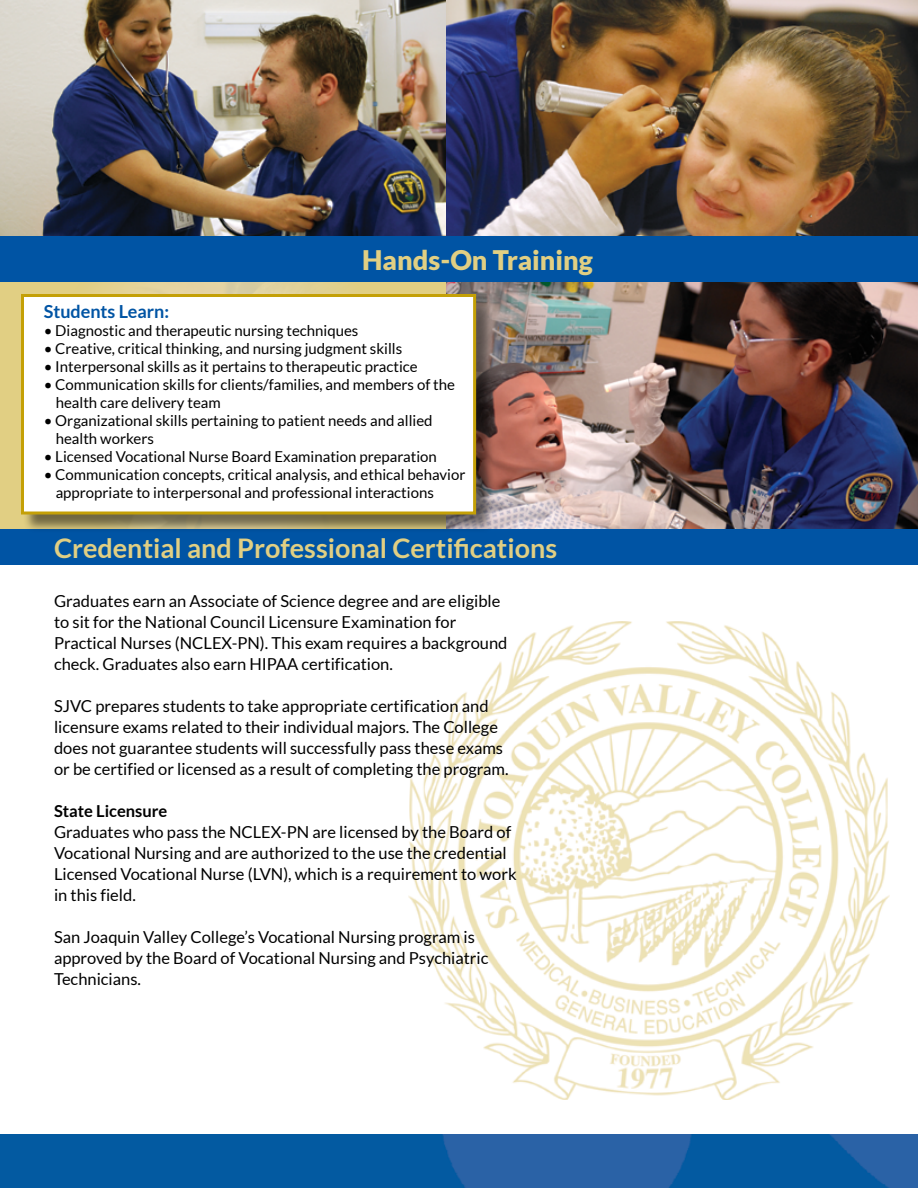
<style>
.page{position:relative;width:918px;height:1188px;background:#fff}
.page>*{position:absolute;margin:0;border:0;box-sizing:border-box;transform-origin:0 0}
.t1{font:700 27px "Lato";color:#e1cf83}
.t2{font:900 27px "Lato";color:#e1cf83}
.t3{font:700 18px "Lato";color:#0054a4}
.t4{font:16.5px/21px "Lato";color:#000}
.t5{font:700 16.5px "Lato";color:#000}
.t6{font:15px/18px "Lato";color:#000}
</style>
<div class="page">
<img style="left:446px;top:0;width:472px;height:237px">
<svg style="left:0;top:282px;width:447px;height:247px;background:#e0cf8a"></svg>
<div style="left:0;top:529px;width:918px;height:36px;background:#0054a4"></div>
<img style="left:0;top:1134px;width:918px;height:54px">
<img style="left:409px;top:621px;width:480px;height:478px">
<img style="left:0;top:0;width:446px;height:237px">
<img style="left:447px;top:282px;width:471px;height:247px">
<div style="left:23px;top:296px;width:472px;height:237px;background:#000;opacity:.5"></div>
<div style="left:21px;top:294px;width:455px;height:220px;background:#fff;border:3px solid #c4a006"></div>
<div style="left:0;top:237px;width:918px;height:45px;background:#0054a4"></div>
<p class="t2" style="left:362px;top:244px;width:232px">Hands-On Training</p>
<p class="t3" style="left:44px;top:302px;width:127px">Students Learn:</p>
<p class="t6" style="left:44px;top:322px;width:316px">• Diagnostic and therapeutic nursing techniques</p>
<p class="t6" style="left:44px;top:340px;width:360px">• Creative, critical thinking, and nursing judgment skills</p>
<p class="t6" style="left:44px;top:358px;width:376px">• Interpersonal skills as it pertains to therapeutic practice</p>
<p class="t6" style="left:56px;top:376px;width:401px;text-indent:-12px">• Communication skills for clients/families, and members of the health care delivery team</p>
<p class="t6" style="left:44px;top:412px;width:390px">• Organizational skills pertaining to patient needs and allied</p>
<p class="t6" style="left:56px;top:430px;width:100px">health workers</p>
<p class="t6" style="left:44px;top:448px;width:395px">• Licensed Vocational Nurse Board Examination preparation</p>
<p class="t6" style="left:56px;top:466px;width:411px;text-indent:-12px">• Communication concepts, critical analysis, and ethical behavior appropriate to interpersonal and professional interactions</p>
<p class="t1" style="left:54px;top:532px;width:505px">Credential and Professional Certifications</p>
<p class="t4" style="left:54px;top:591px;width:455px">Graduates earn an Associate of Science degree and are eligible to sit for the National Council Licensure Examination for Practical Nurses (NCLEX-PN). This exam requires a background check. Graduates also earn HIPAA certification.</p>
<p class="t4" style="left:54px;top:696px;width:456px">SJVC prepares students to take appropriate certification and licensure exams related to their individual majors. The College does not guarantee students will successfully pass these exams or be certified or licensed as a result of completing the program.</p>
<p class="t5" style="left:54px;top:802px;width:115px">State Licensure</p>
<p class="t4" style="left:54px;top:822px;width:464px">Graduates who pass the NCLEX-PN are licensed by the Board of Vocational Nursing and are authorized to the use the credential Licensed Vocational Nurse (LVN), which is a requirement to work in this field.</p>
<p class="t4" style="left:54px;top:927px;width:436px">San Joaquin Valley College’s Vocational Nursing program is approved by the Board of Vocational Nursing and Psychiatric<br>Technicians.</p>
</div>
